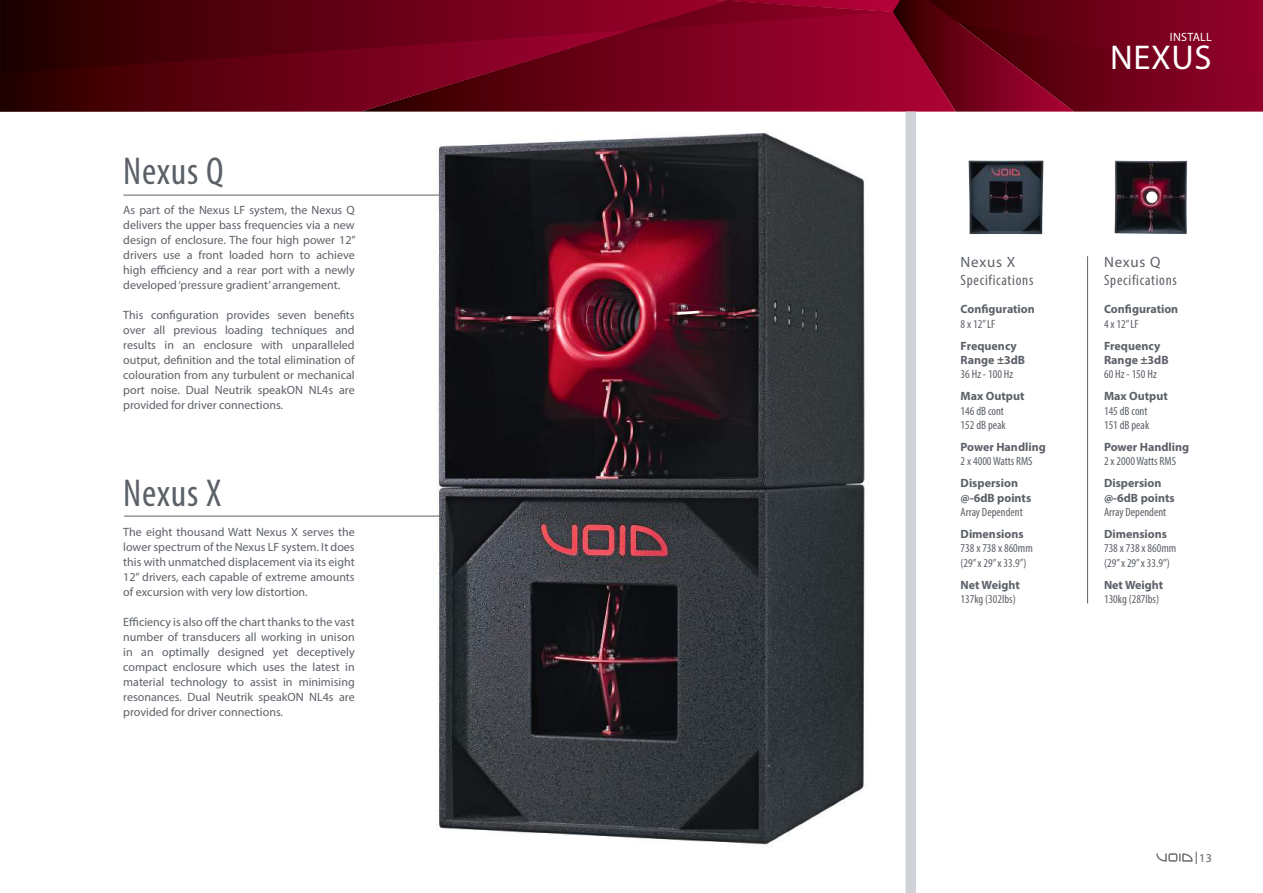
<style>
.page{position:relative;width:1263px;height:893px;background:#fff}
.page>*{position:absolute;margin:0;border:0;box-sizing:border-box;transform-origin:0 0}
.t1{font:condensed 39px "Myriad Pro";letter-spacing:.02em;color:#5c6168}
.t2{font:34.5px "Myriad Pro";letter-spacing:.02em;color:#fff}
.t3{font:condensed 15px "Myriad Pro";letter-spacing:.05em;color:#5c6168}
.t4{font:15px "Myriad Pro";letter-spacing:.05em;color:#5c6168}
.t5{font:12px/15px "Myriad Pro";color:#5c6168;text-align:justify}
.t6{font:condensed 12px/14.4px "Myriad Pro";color:#5c6168}
.t7{font:700 12px/14.4px "Myriad Pro";color:#5c6168}
.t8{font:12px "Myriad Pro";letter-spacing:.02em;color:#fff}
</style>
<div class="page">
<svg style="left:0;top:0;width:423px;height:112px;background:#55020f"></svg>
<svg style="left:1px;top:0;width:422px;height:74px;background:#4c000b"></svg>
<svg style="left:423px;top:0;width:840px;height:112px;background:#7a011f"></svg>
<img style="left:396px;top:133px;width:469px;height:712px">
<div style="left:905px;top:112px;width:11px;height:781px;background:#cfd2d6"></div>
<hr style="left:1087px;top:256px;width:1px;height:347px;background:#5c6168">
<hr style="left:124px;top:516px;width:316px;height:1px;background:#5c6168">
<hr style="left:123px;top:195px;width:316px;height:1px;background:#5c6168">
<img style="left:1114px;top:160px;width:74px;height:74px">
<img style="left:968px;top:160px;width:76px;height:75px">
<img style="left:1157px;top:853px;width:35px;height:9px">
<svg style="left:1196px;top:852px;width:1px;height:12px"></svg>
<h1 class="t1" style="left:123px;top:148px;width:102px">Nexus Q</h1>
<p class="t5" style="left:123px;top:202px;width:234px">As part of the Nexus LF system, the Nexus Q delivers the upper bass frequencies via a new design of enclosure. The four high power 12” drivers use a front loaded horn to achieve high efficiency and a rear port with a newly developed ‘pressure gradient’ arrangement.</p>
<p class="t5" style="left:123px;top:307px;width:233px">This configuration provides seven benefits over all previous loading techniques and results in an enclosure with unparalleled output, definition and the total elimination of colouration from any turbulent or mechanical port noise. Dual Neutrik speakON NL4s are provided for driver connections.</p>
<h1 class="t1" style="left:123px;top:470px;width:100px">Nexus X</h1>
<p class="t5" style="left:123px;top:525px;width:233px">The eight thousand Watt Nexus X serves the lower spectrum of the Nexus LF system. It does this with unmatched displacement via its eight 12” drivers, each capable of extreme amounts of excursion with very low distortion.</p>
<p class="t5" style="left:123px;top:615px;width:233px">Efficiency is also off the chart thanks to the vast number of transducers all working in unison in an optimally designed yet deceptively compact enclosure which uses the latest in material technology to assist in minimising resonances. Dual Neutrik speakON NL4s are provided for driver connections.</p>
<p class="t8" style="left:1170px;top:29px;width:43px">INSTALL</p>
<h2 class="t2" style="left:1110px;top:36px;width:103px">NEXUS</h2>
<p class="t4" style="left:961px;top:253px;width:56px">Nexus X</p>
<p class="t3" style="left:961px;top:271px;width:74px">Specifications</p>
<p class="t7" style="left:961px;top:302px;width:76px">Configuration</p>
<p class="t6" style="left:961px;top:316px;width:36px">8 x 12” LF</p>
<p class="t7" style="left:961px;top:338px;width:66px">Frequency<br>Range ±3dB</p>
<p class="t6" style="left:961px;top:367px;width:54px">36 Hz - 100 Hz</p>
<p class="t7" style="left:961px;top:389px;width:65px">Max Output</p>
<p class="t6" style="left:961px;top:403px;width:47px">146 dB cont<br>152 dB peak</p>
<p class="t7" style="left:961px;top:439px;width:87px">Power Handling</p>
<p class="t6" style="left:961px;top:454px;width:73px">2 x 4000 Watts RMS</p>
<p class="t7" style="left:961px;top:476px;width:72px">Dispersion @-6dB points</p>
<p class="t6" style="left:961px;top:505px;width:64px">Array Dependent</p>
<p class="t7" style="left:961px;top:526px;width:65px">Dimensions</p>
<p class="t6" style="left:961px;top:541px;width:74px">738 x 738 x 860mm (29” x 29” x 33.9”)</p>
<p class="t7" style="left:961px;top:577px;width:61px">Net Weight</p>
<p class="t6" style="left:961px;top:592px;width:57px">137kg (302lbs)</p>
<p class="t4" style="left:1104px;top:253px;width:58px">Nexus Q</p>
<p class="t3" style="left:1104px;top:271px;width:74px">Specifications</p>
<p class="t7" style="left:1104px;top:302px;width:76px">Configuration</p>
<p class="t6" style="left:1104px;top:316px;width:36px">4 x 12” LF</p>
<p class="t7" style="left:1104px;top:338px;width:66px">Frequency<br>Range ±3dB</p>
<p class="t6" style="left:1104px;top:367px;width:54px">60 Hz - 150 Hz</p>
<p class="t7" style="left:1104px;top:389px;width:65px">Max Output</p>
<p class="t6" style="left:1104px;top:403px;width:47px">145 dB cont<br>151 dB peak</p>
<p class="t7" style="left:1104px;top:439px;width:87px">Power Handling</p>
<p class="t6" style="left:1104px;top:454px;width:73px">2 x 2000 Watts RMS</p>
<p class="t7" style="left:1104px;top:476px;width:72px">Dispersion @-6dB points</p>
<p class="t6" style="left:1104px;top:505px;width:64px">Array Dependent</p>
<p class="t7" style="left:1104px;top:526px;width:65px">Dimensions</p>
<p class="t6" style="left:1104px;top:541px;width:74px">738 x 738 x 860mm (29” x 29” x 33.9”)</p>
<p class="t7" style="left:1104px;top:577px;width:61px">Net Weight</p>
<p class="t6" style="left:1104px;top:592px;width:57px">130kg (287lbs)</p>
<p class="t5" style="left:1199px;top:850px;width:14px">13</p>
</div>
